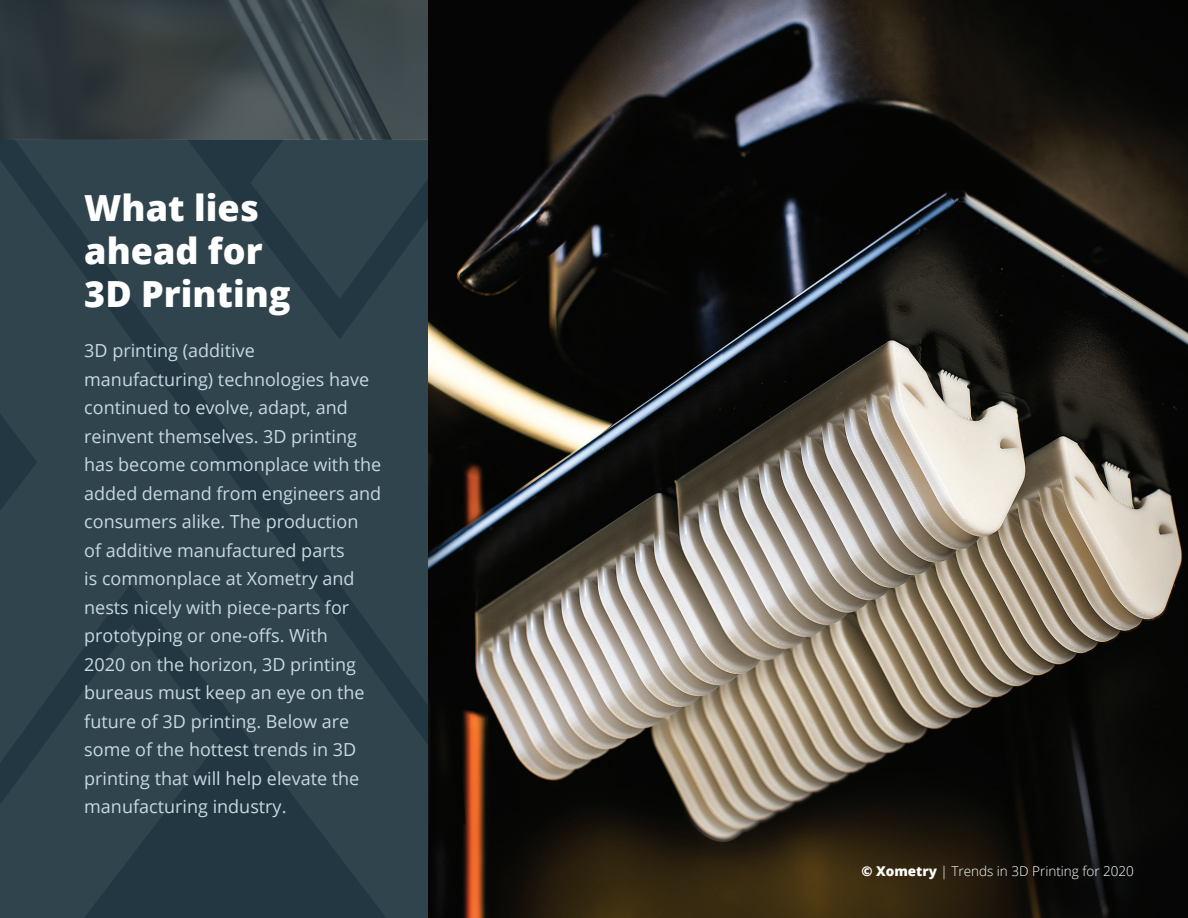
<style>
.page{position:relative;width:1188px;height:918px;background:#fff}
.page>*{position:absolute;margin:0;border:0;box-sizing:border-box;transform-origin:0 0}
.t1{font:800 36px/43.2px "Open Sans";color:#fff}
.t2{font:18px/28.5px "Open Sans";color:#c8d9e0}
.t3{font:300 13.5px "Open Sans";color:#fff}
.s1{font-weight:800}
</style>
<div class="page">
<svg style="left:0;top:139px;width:428px;height:779px;background:#2d414a"></svg>
<img style="left:0;top:0;width:428px;height:139px">
<img style="left:428px;top:0;width:760px;height:918px">
<h1 class="t1" style="left:84px;top:184px;width:208px">What lies ahead for<br>3D Printing</h1>
<p class="t2" style="left:84px;top:336px;width:299px">3D printing (additive manufacturing) technologies have continued to evolve, adapt, and reinvent themselves. 3D printing has become commonplace with the added demand from engineers and consumers alike. The production<br>of additive manufactured parts<br>is commonplace at Xometry and nests nicely with piece-parts for prototyping or one-offs. With<br>2020 on the horizon, 3D printing bureaus must keep an eye on the future of 3D printing. Below are some of the hottest trends in 3D printing that will help elevate the manufacturing industry.</p>
<p class="t3" style="left:861px;top:861px;width:274px"><span class="s1">© Xometry</span> | Trends in 3D Printing for 2020</p>
</div>
